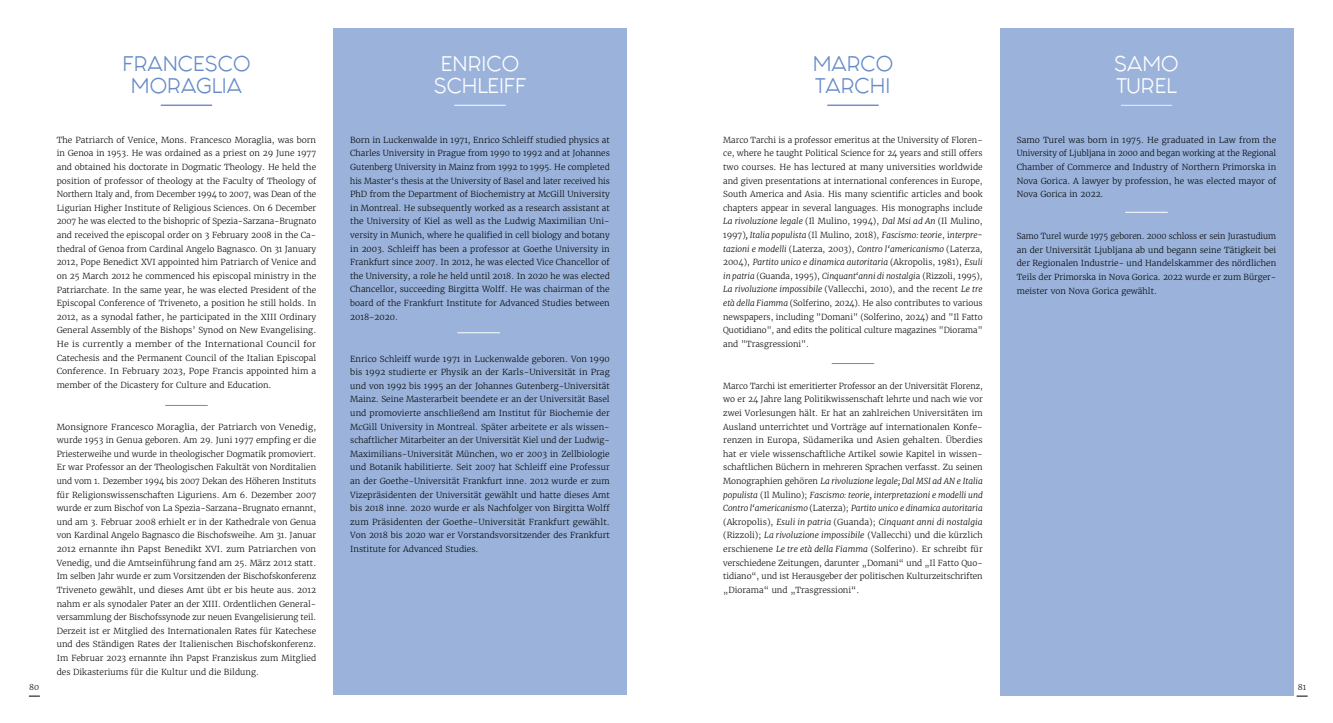
<style>
.page{position:relative;width:1333px;height:723px;background:#fff}
.page>*{position:absolute;margin:0;border:0;box-sizing:border-box;transform-origin:0 0}
.t1{font:17.9px/21.5px "Fashion Fetish";color:#658bc8;text-align:center}
.t2{font:17.9px/21.5px "Fashion Fetish";color:#fff;text-align:center}
.t3{font:300 8.3px/13.6px "Merriweather";color:#000;text-align:justify}
.t4{font:300 8px "Merriweather";color:#000}
.s1{font-style:italic}
</style>
<div class="page">
<div style="left:999px;top:28px;width:294px;height:668px;background:#9bb3db"></div>
<div style="left:333px;top:28px;width:293px;height:666px;background:#9bb3db"></div>
<hr style="left:457px;top:332px;width:43px;height:1px;background:#fff">
<hr style="left:165px;top:405px;width:43px;height:1px;background:#7186c2">
<hr style="left:831px;top:363px;width:43px;height:1px;background:#7186c2">
<hr style="left:1125px;top:212px;width:42px;height:1px;background:#fff">
<hr style="left:161px;top:105px;width:51px;height:1px;background:#658bc8">
<hr style="left:827px;top:105px;width:51px;height:1px;background:#658bc8">
<hr style="left:1120px;top:105px;width:52px;height:1px;background:#fff">
<hr style="left:454px;top:105px;width:51px;height:1px;background:#fff">
<h1 class="t1" style="left:122px;top:53px;width:129px">FRANCESCO<br>MORAGLIA</h1>
<h1 class="t2" style="left:1114px;top:53px;width:66px;text-align:left">SAMO<br>TUREL</h1>
<h1 class="t2" style="left:433px;top:53px;width:94px">ENRICO<br>SCHLEIFF</h1>
<h1 class="t1" style="left:812px;top:53px;width:82px;text-align:left">MARCO<br>TARCHI</h1>
<p class="t3" style="left:57px;top:133px;width:261px">The Patriarch of Venice, Mons. Francesco Moraglia, was born in Genoa in 1953. He was ordained as a priest on 29 June 1977 and obtained his doctorate in Dogmatic Theology. He held the position of professor of theology at the Faculty of Theology of Northern Italy and, from December 1994 to 2007, was Dean of the Ligurian Higher Institute of Religious Sciences. On 6 December 2007 he was elected to the bishopric of Spezia-Sarzana-Brugnato and received the episcopal order on 3 February 2008 in the Ca&shy;thedral of Genoa from Cardinal Angelo Bagnasco. On 31 January 2012, Pope Benedict XVI appointed him Patriarch of Venice and on 25 March 2012 he commenced his episcopal ministry in the Patriarchate. In the same year, he was elected President of the Episcopal Conference of Triveneto, a position he still holds. In 2012, as a synodal father, he participated in the XIII Ordinary General Assembly of the Bishops’ Synod on New Evangelising.<br>He is currently a member of the International Council for Catechesis and the Permanent Council of the Italian Episcopal Conference. In February 2023, Pope Francis appointed him a member of the Dicastery for Culture and Education.</p>
<p class="t3" style="left:57px;top:420px;width:261px">Monsignore Francesco Moraglia, der Patriarch von Venedig, wurde 1953 in Genua geboren. Am 29. Juni 1977 empfing er die Priesterweihe und wurde in theologischer Dogmatik promoviert.<br>Er war Professor an der Theologischen Fakultät von Norditalien und vom 1. Dezember 1994 bis 2007 Dekan des Höheren Instituts für Religionswissenschaften Liguriens. Am 6. Dezember 2007 wurde er zum Bischof von La Spezia-Sarzana-Brugnato ernannt, und am 3. Februar 2008 erhielt er in der Kathedrale von Genua von Kardinal Angelo Bagnasco die Bischofsweihe. Am 31. Januar 2012 ernannte ihn Papst Benedikt XVI. zum Patriarchen von Venedig, und die Amtseinführung fand am 25. März 2012 statt.<br>Im selben Jahr wurde er zum Vorsitzenden der Bischofskonferenz Triveneto gewählt, und dieses Amt übt er bis heute aus. 2012 nahm er als synodaler Pater an der XIII. Ordentlichen General&shy;versammlung der Bischofssynode zur neuen Evangelisierung teil.<br>Derzeit ist er Mitglied des Internationalen Rates für Katechese und des Ständigen Rates der Italienischen Bischofskonferenz.<br>Im Februar 2023 ernannte ihn Papst Franziskus zum Mitglied des Dikasteriums für die Kultur und die Bildung.</p>
<p class="t3" style="left:350px;top:133px;width:261px">Born in Luckenwalde in 1971, Enrico Schleiff studied physics at Charles University in Prague from 1990 to 1992 and at Johannes Gutenberg University in Mainz from 1992 to 1995. He completed his Master‘s thesis at the University of Basel and later received his PhD from the Department of Biochemistry at McGill University in Montreal. He subsequently worked as a research assistant at the University of Kiel as well as the Ludwig Maximilian Uni&shy;versity in Munich, where he qualified in cell biology and botany in 2003. Schleiff has been a professor at Goethe University in Frankfurt since 2007. In 2012, he was elected Vice Chancellor of the University, a role he held until 2018. In 2020 he was elected Chancellor, succeeding Birgitta Wolff. He was chairman of the board of the Frankfurt Institute for Advanced Studies between 2018-2020.</p>
<p class="t3" style="left:350px;top:352px;width:261px">Enrico Schleiff wurde 1971 in Luckenwalde geboren. Von 1990 bis 1992 studierte er Physik an der Karls-Universität in Prag und von 1992 bis 1995 an der Johannes Gutenberg-Universität Mainz. Seine Masterarbeit beendete er an der Universität Basel und promovierte anschließend am Institut für Biochemie der McGill University in Montreal. Später arbeitete er als wissen&shy;schaftlicher Mitarbeiter an der Universität Kiel und der Ludwig-Maximilians-Universität München, wo er 2003 in Zellbiologie und Botanik habilitierte. Seit 2007 hat Schleiff eine Professur an der Goethe-Universität Frankfurt inne. 2012 wurde er zum Vizepräsidenten der Universität gewählt und hatte dieses Amt bis 2018 inne. 2020 wurde er als Nachfolger von Birgitta Wolff zum Präsidenten der Goethe-Universität Frankfurt gewählt.<br>Von 2018 bis 2020 war er Vorstandsvorsitzender des Frankfurt Institute for Advanced Studies.</p>
<p class="t3" style="left:723px;top:133px;width:261px">Marco Tarchi is a professor emeritus at the University of Floren&shy;ce, where he taught Political Science for 24 years and still offers two courses. He has lectured at many universities worldwide and given presentations at international conferences in Europe, South America and Asia. His many scientific articles and book chapters appear in several languages. His monographs include <span class="s1">La rivoluzione legale</span> (Il Mulino, 1994), <span class="s1">Dal Msi ad An</span> (Il Mulino, 1997)<span class="s1">, Italia populista</span> (Il Mulino, 2018), <span class="s1">Fascismo: teorie</span>, i<span class="s1">nterpre&shy;tazioni e modelli</span> (Laterza, 2003), <span class="s1">Contro l‘americanismo</span> (Laterza, 2004), <span class="s1">Partito unico e dinamica autoritaria</span> (Akropolis, 1981), <span class="s1">Esuli in patria</span> (Guanda, 1995), <span class="s1">Cinquant‘anni di nostalgi</span>a (Rizzoli, 1995), <span class="s1">La rivoluzione impossibile</span> (Vallecchi, 2010), and the recent <span class="s1">Le tre età della Fiamma</span> (Solferino, 2024)<span class="s1">.</span> He also contributes to various newspapers, including "Domani" (Solferino, 2024) and "Il Fatto Quotidiano", and edits the political culture magazines "Diorama" and "Trasgressioni".</p>
<p class="t3" style="left:723px;top:379px;width:261px">Marco Tarchi ist emeritierter Professor an der Universität Florenz, wo er 24 Jahre lang Politikwissenschaft lehrte und nach wie vor zwei Vorlesungen hält. Er hat an zahlreichen Universitäten im Ausland unterrichtet und Vorträge auf internationalen Konfe&shy;renzen in Europa, Südamerika und Asien gehalten. Überdies hat er viele wissenschaftliche Artikel sowie Kapitel in wissen&shy;schaftlichen Büchern in mehreren Sprachen verfasst. Zu seinen Monographien gehören <span class="s1">La rivoluzione legale; Dal MSI ad AN e Italia populista</span> (Il Mulino); <span class="s1">Fascismo: teorie, interpretazioni e modelli und Contro l‘americanismo</span> (Laterza); <span class="s1">Partito unico e dinamica autoritaria </span>(Akropolis), <span class="s1">Esuli in patria</span> (Guanda); <span class="s1">Cinquant anni di nostalgia </span>(Rizzoli); <span class="s1">La rivoluzione impossibile</span> (Vallecchi) und die kürzlich erschienene <span class="s1">Le tre età della Fiamma</span> (Solferino). Er schreibt für verschiedene Zeitungen, darunter „Domani“ und „Il Fatto Quo&shy;tidiano“, und ist Herausgeber der politischen Kulturzeitschriften „Diorama“ und „Trasgressioni“.</p>
<p class="t3" style="left:1016px;top:133px;width:261px">Samo Turel was born in 1975. He graduated in Law from the University of Ljubljana in 2000 and began working at the Regional Chamber of Commerce and Industry of Northern Primorska in Nova Gorica. A lawyer by profession, he was elected mayor of Nova Gorica in 2022.</p>
<p class="t3" style="left:1016px;top:229px;width:261px">Samo Turel wurde 1975 geboren. 2000 schloss er sein Jurastudium an der Universität Ljubljana ab und begann seine Tätigkeit bei der Regionalen Industrie- und Handelskammer des nördlichen Teils der Primorska in Nova Gorica. 2022 wurde er zum Bürger&shy;meister von Nova Gorica gewählt.</p>
<p class="t4" style="left:29px;top:682px;width:12px">80</p>
<p class="t4" style="left:1297px;top:682px;width:10px">81</p>
</div>
